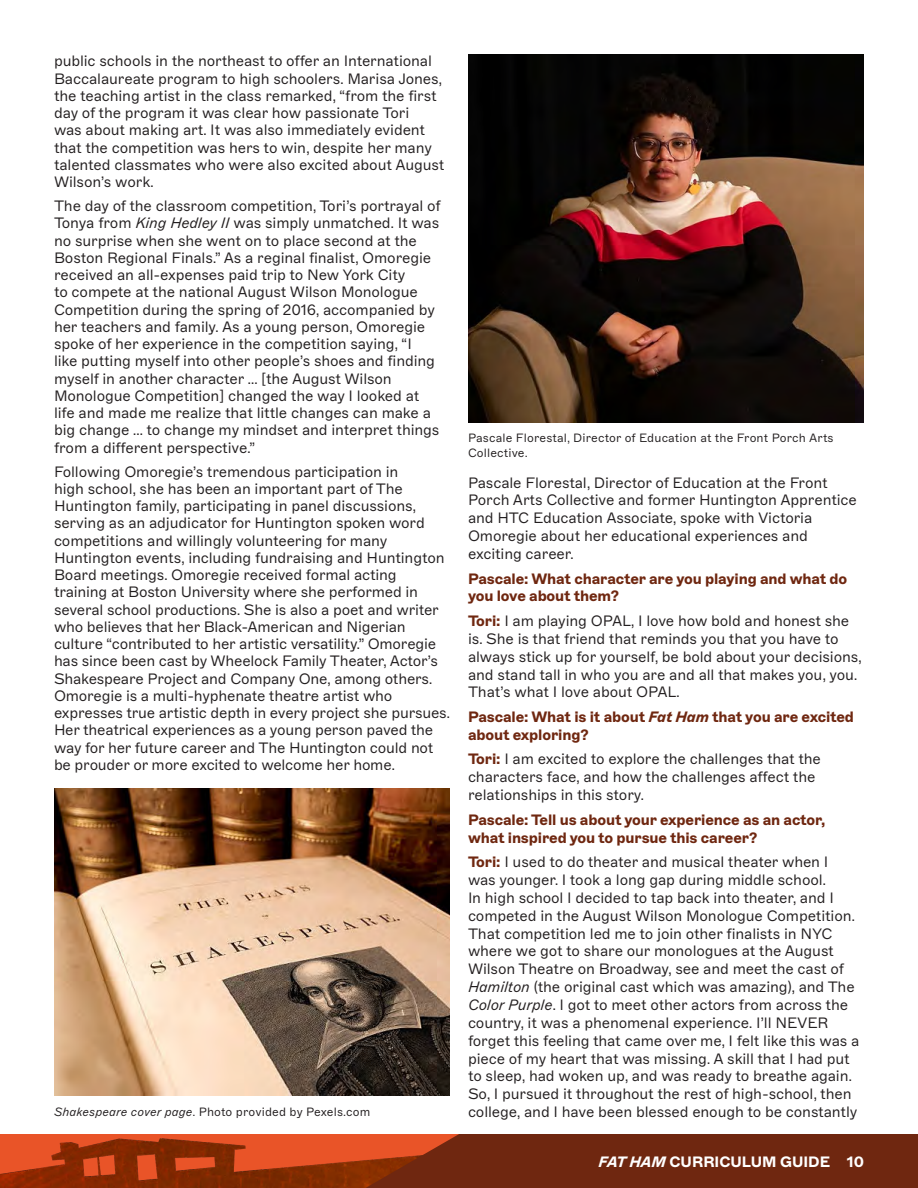
<style>
.page{position:relative;width:918px;height:1188px;background:#fff}
.page>*{position:absolute;margin:0;border:0;box-sizing:border-box;transform-origin:0 0}
.Standard_Paragraph{font:300 15px/17.2px "ABC Marfa";letter-spacing:-.01em;color:#231f20}
.Standard_Paragraph-2{font:700 15px/17.9px "ABC Marfa";letter-spacing:-.01em;color:#6f2710}
.t1{font:700 15px "ABC Marfa";color:#fff}
.t2{font:300 12px/14.4px "ABC Marfa";letter-spacing:.01em;color:#231f20}
.s1{font-style:italic}
.s2{font-weight:700;color:#6f2710}
</style>
<div class="page">
<div style="left:0;top:1134px;width:656px;height:54px;background:#e95428"></div>
<img style="left:0;top:1138px;width:362px;height:50px">
<svg style="left:362px;top:1134px;width:556px;height:54px;background:#772911"></svg>
<img style="left:468px;top:54px;width:396px;height:368px">
<img style="left:54px;top:788px;width:396px;height:307px">
<p class="Standard_Paragraph" style="left:54px;top:53px;width:392px">public schools in the northeast to offer an International Baccalaureate program to high schoolers. Marisa Jones, the teaching artist in the class remarked, “from the first day of the program it was clear how passionate Tori<br>was about making art. It was also immediately evident that the competition was hers to win, despite her many talented classmates who were also excited about August Wilson’s work.</p>
<p class="Standard_Paragraph" style="left:54px;top:197px;width:388px">The day of the classroom competition, Tori’s portrayal of Tonya from <span class="s1">King Hedley II</span> was simply unmatched. It was no surprise when she went on to place second at the Boston Regional Finals.” As a reginal finalist, Omoregie received an all-expenses paid trip to New York City<br>to compete at the national August Wilson Monologue Competition during the spring of 2016, accompanied by her teachers and family. As a young person, Omoregie spoke of her experience in the competition saying, “I<br>like putting myself into other people’s shoes and finding myself in another character … [the August Wilson Monologue Competition] changed the way I looked at life and made me realize that little changes can make a big change … to change my mindset and interpret things from a different perspective.”</p>
<p class="Standard_Paragraph" style="left:54px;top:463px;width:398px">Following Omoregie’s tremendous participation in<br>high school, she has been an important part of The Huntington family, participating in panel discussions, serving as an adjudicator for Huntington spoken word competitions and willingly volunteering for many Huntington events, including fundraising and Huntington Board meetings. Omoregie received formal acting training at Boston University where she performed in several school productions. She is also a poet and writer who believes that her Black-American and Nigerian culture “contributed to her artistic versatility.” Omoregie has since been cast by Wheelock Family Theater, Actor’s Shakespeare Project and Company One, among others.<br>Omoregie is a multi-hyphenate theatre artist who expresses true artistic depth in every project she pursues.<br>Her theatrical experiences as a young person paved the way for her future career and The Huntington could not be prouder or more excited to welcome her home.</p>
<p class="Standard_Paragraph" style="left:468px;top:474px;width:390px;line-height:17.9px">Pascale Florestal, Director of Education at the Front Porch Arts Collective and former Huntington Apprentice and HTC Education Associate, spoke with Victoria Omoregie about her educational experiences and exciting career.</p>
<p class="t2" style="left:468px;top:431px;width:367px">Pascale Florestal, Director of Education at the Front Porch Arts<br>Collective.</p>
<p class="Standard_Paragraph-2" style="left:468px;top:570px;width:381px">Pascale: What character are you playing and what do you love about them?</p>
<p class="Standard_Paragraph" style="left:468px;top:612px;width:396px;line-height:17.9px"><span class="s2">Tori:</span> I am playing OPAL, I love how bold and honest she is. She is that friend that reminds you that you have to always stick up for yourself, be bold about your decisions, and stand tall in who you are and all that makes you, you.<br>That’s what I love about OPAL.</p>
<p class="Standard_Paragraph-2" style="left:468px;top:708px;width:388px">Pascale: What is it about <span class="s1">Fat Ham</span> that you are excited about exploring?</p>
<p class="Standard_Paragraph" style="left:468px;top:751px;width:354px;line-height:17.9px"><span class="s2">Tori:</span> I am excited to explore the challenges that the characters face, and how the challenges affect the relationships in this story.</p>
<p class="Standard_Paragraph-2" style="left:468px;top:811px;width:359px">Pascale: Tell us about your experience as an actor, what inspired you to pursue this career?</p>
<p class="Standard_Paragraph" style="left:468px;top:853px;width:393px;line-height:17.9px"><span class="s2">Tori:</span> I used to do theater and musical theater when I was younger. I took a long gap during middle school.<br>In high school I decided to tap back into theater, and I competed in the August Wilson Monologue Competition.<br>That competition led me to join other finalists in NYC where we got to share our monologues at the August Wilson Theatre on Broadway, see and meet the cast of <span class="s1">Hamilton</span> (the original cast which was amazing), and The <span class="s1">Color Purple</span>. I got to meet other actors from across the country, it was a phenomenal experience. I’ll NEVER forget this feeling that came over me, I felt like this was a piece of my heart that was missing. A skill that I had put to sleep, had woken up, and was ready to breathe again.<br>So, I pursued it throughout the rest of high-school, then college, and I have been blessed enough to be constantly</p>
<p class="t2" style="left:54px;top:1105px;width:318px"><span class="s1">Shakespeare cover page</span>. Photo provided by Pexels.com</p>
<p class="t1" style="left:599px;top:1153px;width:267px"><span class="s1">FAT HAM</span> CURRICULUM GUIDE 10</p>
</div>
